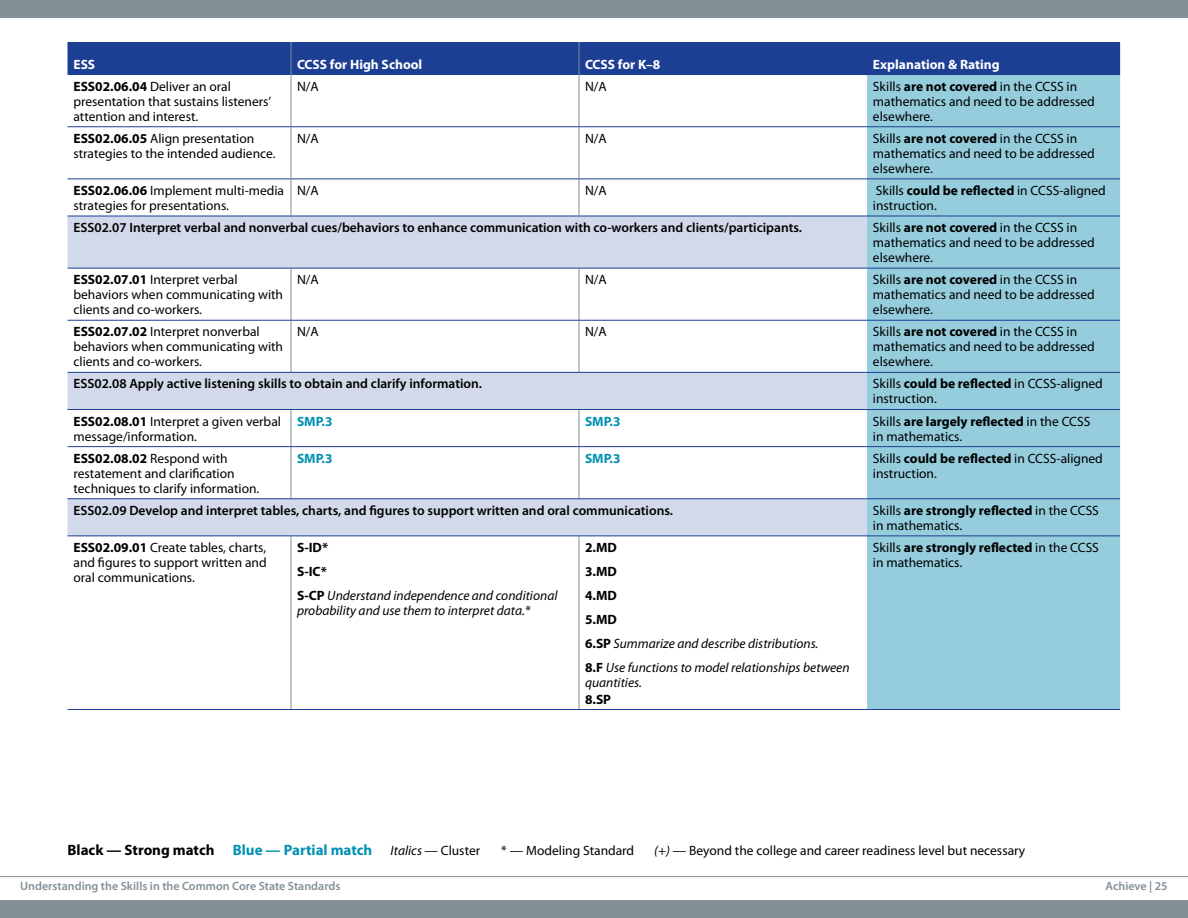
<style>
.page{position:relative;width:1188px;height:918px;background:#fff}
.page>*{position:absolute;margin:0;border:0;box-sizing:border-box;transform-origin:0 0}
.t1{font:700 15px "Myriad Pro";color:#000}
.t2{font:13.5px/15px "Myriad Pro";color:#000}
.t3{font:600 13.5px "Myriad Pro";color:#000}
.t4{font:italic 13.5px/24px "Myriad Pro";color:#000}
.t5{font:700 13.5px "Myriad Pro";color:#fff}
.t6{font:700 13.5px "Myriad Pro";color:#0091b2}
.t7{font:700 13.5px "Myriad Pro";color:#000}
.t8{font:600 12px "Myriad Pro";color:#839097}
.s1{font-weight:700}
.s2{font-weight:700;font-style:normal}
.s3{color:#0091b2}
.s4{font-weight:400;font-style:italic;font-size:13.5px}
.s5{font-weight:400;font-size:13.5px}
.s6{font-style:italic}
</style>
<div class="page">
<div style="left:0;top:0;width:1188px;height:18px;background:#839097"></div>
<div style="left:0;top:900px;width:918px;height:18px;background:#839097"></div>
<div style="left:918px;top:900px;width:270px;height:18px;background:#839097"></div>
<hr style="left:0;top:876px;width:1188px;height:1px;background:#839097">
<div style="left:68px;top:42px;width:1052px;height:33px;background:#1c3f94"></div>
<svg style="left:68px;top:75px;width:799px;height:634px"></svg>
<div style="left:867px;top:75px;width:253px;height:634px;background:#95cddd"></div>
<svg style="left:68px;top:217px;width:799px;height:319px;fill:#d2d9ea"></svg>
<svg style="left:291px;top:269px;width:576px;height:440px"></svg>
<hr style="left:579px;top:42px;width:1px;height:33px;background:#839097">
<hr style="left:579px;top:127px;width:1px;height:51px;background:#839097">
<hr style="left:579px;top:179px;width:1px;height:37px;background:#839097">
<hr style="left:579px;top:268px;width:1px;height:52px;background:#839097">
<hr style="left:579px;top:321px;width:1px;height:51px;background:#839097">
<hr style="left:68px;top:126px;width:223px;height:1px;background:#1c3f94">
<hr style="left:867px;top:126px;width:253px;height:1px;background:#1c3f94">
<hr style="left:68px;top:178px;width:223px;height:1px;background:#1c3f94">
<hr style="left:867px;top:178px;width:253px;height:1px;background:#1c3f94">
<hr style="left:291px;top:42px;width:1px;height:33px;background:#839097">
<hr style="left:291px;top:447px;width:1px;height:51px;background:#839097">
<hr style="left:579px;top:410px;width:1px;height:36px;background:#839097">
<hr style="left:579px;top:447px;width:1px;height:51px;background:#839097">
<hr style="left:291px;top:536px;width:1px;height:173px;background:#839097">
<hr style="left:579px;top:536px;width:1px;height:173px;background:#839097">
<hr style="left:291px;top:127px;width:1px;height:51px;background:#839097">
<hr style="left:291px;top:178px;width:288px;height:1px;background:#1c3f94">
<hr style="left:579px;top:178px;width:288px;height:1px;background:#1c3f94">
<hr style="left:291px;top:179px;width:1px;height:37px;background:#839097">
<hr style="left:291px;top:268px;width:1px;height:52px;background:#839097">
<hr style="left:291px;top:321px;width:1px;height:51px;background:#839097">
<hr style="left:291px;top:410px;width:1px;height:36px;background:#839097">
<hr style="left:291px;top:75px;width:1px;height:51px;background:#839097">
<hr style="left:579px;top:75px;width:1px;height:51px;background:#839097">
<hr style="left:291px;top:126px;width:288px;height:1px;background:#1c3f94">
<hr style="left:579px;top:126px;width:288px;height:1px;background:#1c3f94">
<hr style="left:68px;top:216px;width:223px;height:1px;background:#1c3f94">
<hr style="left:291px;top:216px;width:288px;height:1px;background:#1c3f94">
<hr style="left:579px;top:216px;width:288px;height:1px;background:#1c3f94">
<hr style="left:867px;top:216px;width:253px;height:1px;background:#1c3f94">
<hr style="left:68px;top:268px;width:223px;height:1px;background:#1c3f94">
<hr style="left:291px;top:268px;width:288px;height:1px;background:#1c3f94">
<hr style="left:579px;top:268px;width:288px;height:1px;background:#1c3f94">
<hr style="left:867px;top:268px;width:253px;height:1px;background:#1c3f94">
<hr style="left:68px;top:320px;width:223px;height:1px;background:#1c3f94">
<hr style="left:291px;top:320px;width:288px;height:1px;background:#1c3f94">
<hr style="left:579px;top:320px;width:288px;height:1px;background:#1c3f94">
<hr style="left:867px;top:320px;width:253px;height:1px;background:#1c3f94">
<hr style="left:68px;top:372px;width:223px;height:1px;background:#1c3f94">
<hr style="left:291px;top:372px;width:288px;height:1px;background:#1c3f94">
<hr style="left:579px;top:372px;width:288px;height:1px;background:#1c3f94">
<hr style="left:867px;top:372px;width:253px;height:1px;background:#1c3f94">
<hr style="left:68px;top:409px;width:223px;height:1px;background:#1c3f94">
<hr style="left:291px;top:409px;width:288px;height:1px;background:#1c3f94">
<hr style="left:579px;top:409px;width:288px;height:1px;background:#1c3f94">
<hr style="left:867px;top:409px;width:253px;height:1px;background:#1c3f94">
<hr style="left:68px;top:446px;width:223px;height:1px;background:#1c3f94">
<hr style="left:291px;top:446px;width:288px;height:1px;background:#1c3f94">
<hr style="left:579px;top:446px;width:288px;height:1px;background:#1c3f94">
<hr style="left:867px;top:446px;width:253px;height:1px;background:#1c3f94">
<hr style="left:68px;top:498px;width:223px;height:1px;background:#1c3f94">
<hr style="left:291px;top:498px;width:288px;height:1px;background:#1c3f94">
<hr style="left:579px;top:498px;width:288px;height:1px;background:#1c3f94">
<hr style="left:867px;top:498px;width:253px;height:1px;background:#1c3f94">
<hr style="left:68px;top:536px;width:223px;height:1px;background:#1c3f94">
<hr style="left:291px;top:536px;width:288px;height:1px;background:#1c3f94">
<hr style="left:579px;top:536px;width:288px;height:1px;background:#1c3f94">
<hr style="left:867px;top:536px;width:253px;height:1px;background:#1c3f94">
<hr style="left:68px;top:709px;width:223px;height:1px;background:#1c3f94">
<hr style="left:291px;top:709px;width:288px;height:1px;background:#1c3f94">
<hr style="left:579px;top:709px;width:288px;height:1px;background:#1c3f94">
<hr style="left:867px;top:709px;width:253px;height:1px;background:#1c3f94">
<p class="t5" style="left:74px;top:57px;width:23px">ESS</p>
<p class="t5" style="left:297px;top:57px;width:127px">CCSS for High School</p>
<p class="t5" style="left:585px;top:57px;width:77px">CCSS for K–8</p>
<p class="t5" style="left:873px;top:57px;width:128px">Explanation &amp; Rating</p>
<p class="t2" style="left:74px;top:79px;width:199px"><span class="s1">ESS02.06.04</span> Deliver an oral presentation that sustains listeners’ attention and interest.</p>
<p class="t2" style="left:297px;top:79px;width:23px">N/A</p>
<p class="t2" style="left:585px;top:79px;width:23px">N/A</p>
<p class="t2" style="left:873px;top:79px;width:223px">Skills <span class="s1">are not covered</span> in the CCSS in mathematics and need to be addressed elsewhere.</p>
<p class="t2" style="left:74px;top:131px;width:204px"><span class="s1">ESS02.06.05</span> Align presentation strategies to the intended audience.</p>
<p class="t2" style="left:297px;top:131px;width:23px">N/A</p>
<p class="t2" style="left:585px;top:131px;width:23px">N/A</p>
<p class="t2" style="left:873px;top:131px;width:223px">Skills <span class="s1">are not covered</span> in the CCSS in mathematics and need to be addressed elsewhere.</p>
<p class="t2" style="left:74px;top:183px;width:212px"><span class="s1">ESS02.06.06</span> Implement multi-media strategies for presentations.</p>
<p class="t2" style="left:297px;top:183px;width:23px">N/A</p>
<p class="t2" style="left:585px;top:183px;width:23px">N/A</p>
<p class="t2" style="left:873px;top:183px;width:234px">Skills <span class="s1">could be reflected</span> in CCSS-aligned instruction.</p>
<p class="t3" style="left:74px;top:220px;width:730px">ESS02.07 Interpret verbal and nonverbal cues/behaviors to enhance communication with co-workers and clients/participants.</p>
<p class="t2" style="left:873px;top:220px;width:223px">Skills <span class="s1">are not covered</span> in the CCSS in mathematics and need to be addressed elsewhere.</p>
<p class="t2" style="left:74px;top:272px;width:211px"><span class="s1">ESS02.07.01</span> Interpret verbal behaviors when communicating with clients and co-workers.</p>
<p class="t2" style="left:297px;top:272px;width:23px">N/A</p>
<p class="t2" style="left:585px;top:272px;width:23px">N/A</p>
<p class="t2" style="left:873px;top:272px;width:223px">Skills <span class="s1">are not covered</span> in the CCSS in mathematics and need to be addressed elsewhere.</p>
<p class="t2" style="left:74px;top:325px;width:211px"><span class="s1">ESS02.07.02</span> Interpret nonverbal behaviors when communicating with clients and co-workers.</p>
<p class="t2" style="left:297px;top:325px;width:23px">N/A</p>
<p class="t2" style="left:585px;top:325px;width:23px">N/A</p>
<p class="t2" style="left:873px;top:325px;width:223px">Skills <span class="s1">are not covered</span> in the CCSS in mathematics and need to be addressed elsewhere.</p>
<p class="t3" style="left:74px;top:376px;width:410px">ESS02.08 Apply active listening skills to obtain and clarify information.</p>
<p class="t2" style="left:873px;top:377px;width:231px">Skills <span class="s1">could be reflected</span> in CCSS-aligned instruction.</p>
<p class="t2" style="left:74px;top:414px;width:209px"><span class="s1">ESS02.08.01</span> Interpret a given verbal message/information.</p>
<p class="t6" style="left:297px;top:414px;width:37px">SMP.3</p>
<p class="t6" style="left:585px;top:414px;width:37px">SMP.3</p>
<p class="t2" style="left:873px;top:414px;width:219px">Skills <span class="s1">are largely reflected</span> in the CCSS in mathematics.</p>
<p class="t2" style="left:74px;top:451px;width:187px"><span class="s1">ESS02.08.02</span> Respond with restatement and clarification techniques to clarify information.</p>
<p class="t6" style="left:297px;top:451px;width:37px">SMP.3</p>
<p class="t6" style="left:585px;top:451px;width:37px">SMP.3</p>
<p class="t2" style="left:873px;top:451px;width:231px">Skills <span class="s1">could be reflected</span> in CCSS-aligned instruction.</p>
<p class="t3" style="left:74px;top:503px;width:601px">ESS02.09 Develop and interpret tables, charts, and figures to support written and oral communications.</p>
<p class="t2" style="left:873px;top:503px;width:227px">Skills <span class="s1">are strongly reflected</span> in the CCSS in mathematics.</p>
<p class="t2" style="left:74px;top:540px;width:195px;text-align:justify"><span class="s1">ESS02.09.01</span> Create tables, charts, and figures to support written and oral communications.</p>
<p class="t4" style="left:297px;top:536px;width:262px"><span class="s2">S-ID*<br>S-IC*<br>S-CP</span> Understand independence and conditional</p>
<p class="t4" style="left:297px;top:599px;width:235px">probability and use them to interpret data.*</p>
<p class="t2" style="left:873px;top:540px;width:227px">Skills <span class="s1">are strongly reflected</span> in the CCSS in mathematics.</p>
<p class="t4" style="left:585px;top:536px;width:266px"><span class="s2">2.MD<br>3.MD<br>4.MD<br>5.MD<br>6.SP</span> Summarize and describe distributions.<br><span class="s2">8.F</span> Use functions to model relationships between</p>
<p class="t4" style="left:585px;top:671px;width:58px">quantities.</p>
<p class="t7" style="left:585px;top:691px;width:28px">8.SP</p>
<p class="t1" style="left:68px;top:842px;width:414px">Black — Strong match <span class="s3">Blue — Partial match</span> <span class="s4">Italics</span> <span class="s5">— Cluster</span></p>
<p class="t2" style="left:501px;top:844px;width:134px">* — Modeling Standard</p>
<p class="t2" style="left:654px;top:844px;width:373px"><span class="s6">(+)</span> — Beyond the college and career readiness level but necessary</p>
<p class="t8" style="left:20px;top:880px;width:322px">Understanding the Skills in the Common Core State Standards</p>
<p class="t8" style="left:1106px;top:880px;width:64px">Achieve | 25</p>
</div>
